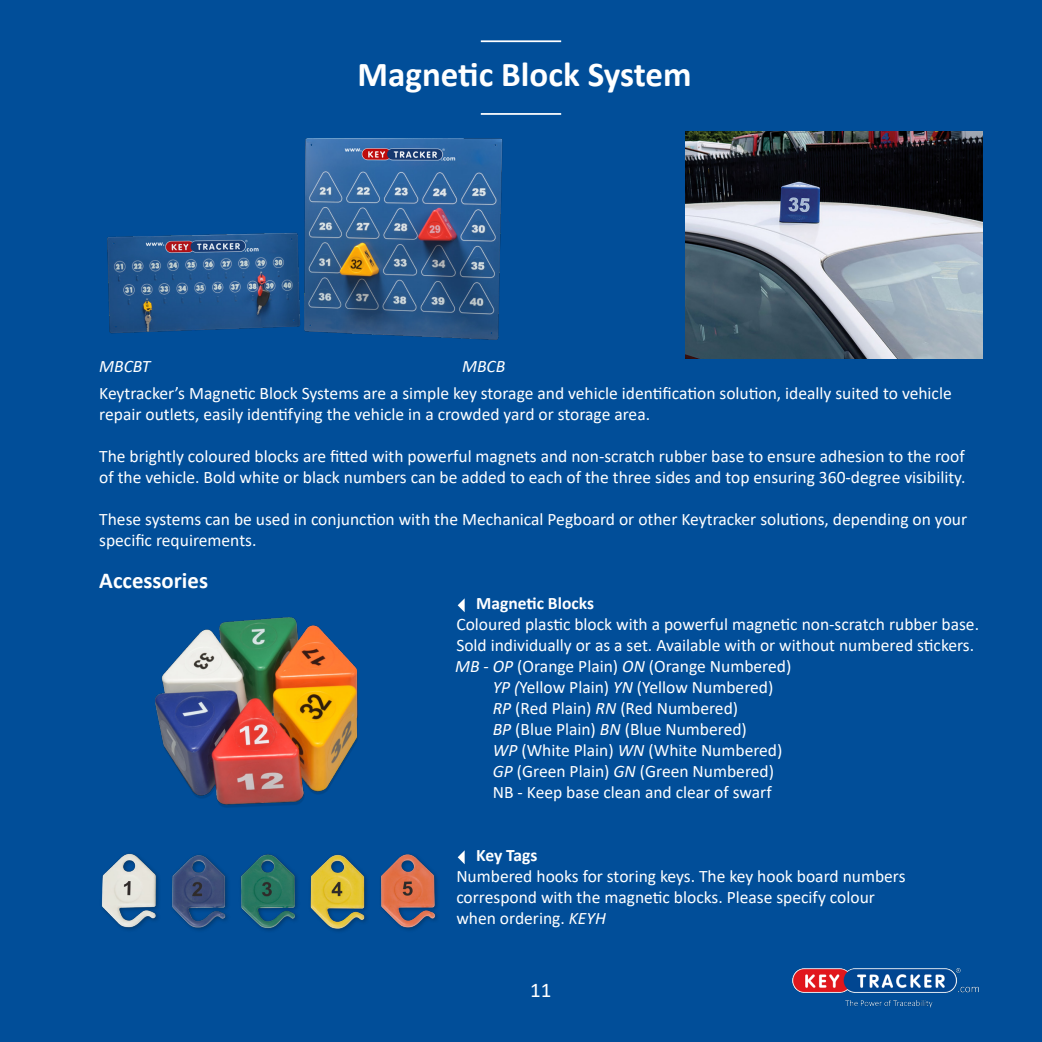
<style>
.page{position:relative;width:1042px;height:1042px;background:#014e99}
.page>*{position:absolute;margin:0;border:0;box-sizing:border-box;transform-origin:0 0}
.t1{font:700 35px "Calibri";color:#fff}
.t2{font:700 22.75px "Calibri";color:#fff}
.t3{font:21px "Calibri";color:#fff}
.t4{font:17.5px/21px "Calibri";color:#fff}
.t5{font:700 17.5px "Calibri";color:#fff}
.t6{font:italic 17.5px "Calibri";color:#fff}
.s1{font-style:italic}
</style>
<div class="page">
<img style="left:792px;top:968px;width:187px;height:40px">
<hr style="left:481px;top:40px;width:80px;height:2px;background:#fff">
<hr style="left:481px;top:113px;width:80px;height:2px;background:#fff">
<img style="left:107px;top:138px;width:396px;height:202px">
<img style="left:686px;top:132px;width:296px;height:227px">
<img style="left:101px;top:853px;width:337px;height:79px">
<img style="left:155px;top:617px;width:203px;height:191px">
<svg style="left:458px;top:850px;width:7px;height:14px"></svg>
<svg style="left:458px;top:598px;width:7px;height:14px"></svg>
<p class="t1" style="left:358px;top:50px;width:335px">Magnetic Block System</p>
<p class="t6" style="left:99px;top:354px;width:53px">MBCBT</p>
<p class="t6" style="left:462px;top:354px;width:45px">MBCB</p>
<p class="t4" style="left:99px;top:382px;width:854px">Keytracker’s Magnetic Block Systems are a simple key storage and vehicle identification solution, ideally suited to vehicle repair outlets, easily identifying the vehicle in a crowded yard or storage area.</p>
<p class="t4" style="left:99px;top:445px;width:867px">The brightly coloured blocks are fitted with powerful magnets and non-scratch rubber base to ensure adhesion to the roof of the vehicle. Bold white or black numbers can be added to each of the three sides and top ensuring 360-degree visibility.</p>
<p class="t4" style="left:99px;top:508px;width:869px">These systems can be used in conjunction with the Mechanical Pegboard or other Keytracker solutions, depending on your specific requirements.</p>
<p class="t2" style="left:99px;top:564px;width:110px">Accessories</p>
<p class="t5" style="left:476px;top:591px;width:119px">Magnetic Blocks</p>
<p class="t4" style="left:456px;top:613px;width:524px">Coloured plastic block with a powerful magnetic non-scratch rubber base.<br>Sold individually or as a set. Available with or without numbered stickers.</p>
<p class="t4" style="left:455px;top:655px;width:338px"><span class="s1">MB</span> - <span class="s1">OP</span> (Orange Plain) <span class="s1">ON</span> (Orange Numbered)</p>
<p class="t4" style="left:493px;top:676px;width:291px"><span class="s1">YP (</span>Yellow Plain) <span class="s1">YN</span> (Yellow Numbered)<br><span class="s1">RP</span> (Red Plain) <span class="s1">RN</span> (Red Numbered)<br><span class="s1">BP</span> (Blue Plain) <span class="s1">BN</span> (Blue Numbered)<br><span class="s1">WP</span> (White Plain) <span class="s1">WN</span> (White Numbered)<br><span class="s1">GP</span> (Green Plain) <span class="s1">GN</span> (Green Numbered)</p>
<p class="t4" style="left:493px;top:781px;width:280px">NB - Keep base clean and clear of swarf</p>
<p class="t5" style="left:476px;top:843px;width:63px">Key Tags</p>
<p class="t4" style="left:456px;top:865px;width:451px">Numbered hooks for storing keys. The key hook board numbers correspond with the magnetic blocks. Please specify colour when ordering. <span class="s1">KEYH</span></p>
<p class="t3" style="left:530px;top:975px;width:23px">11</p>
</div>
